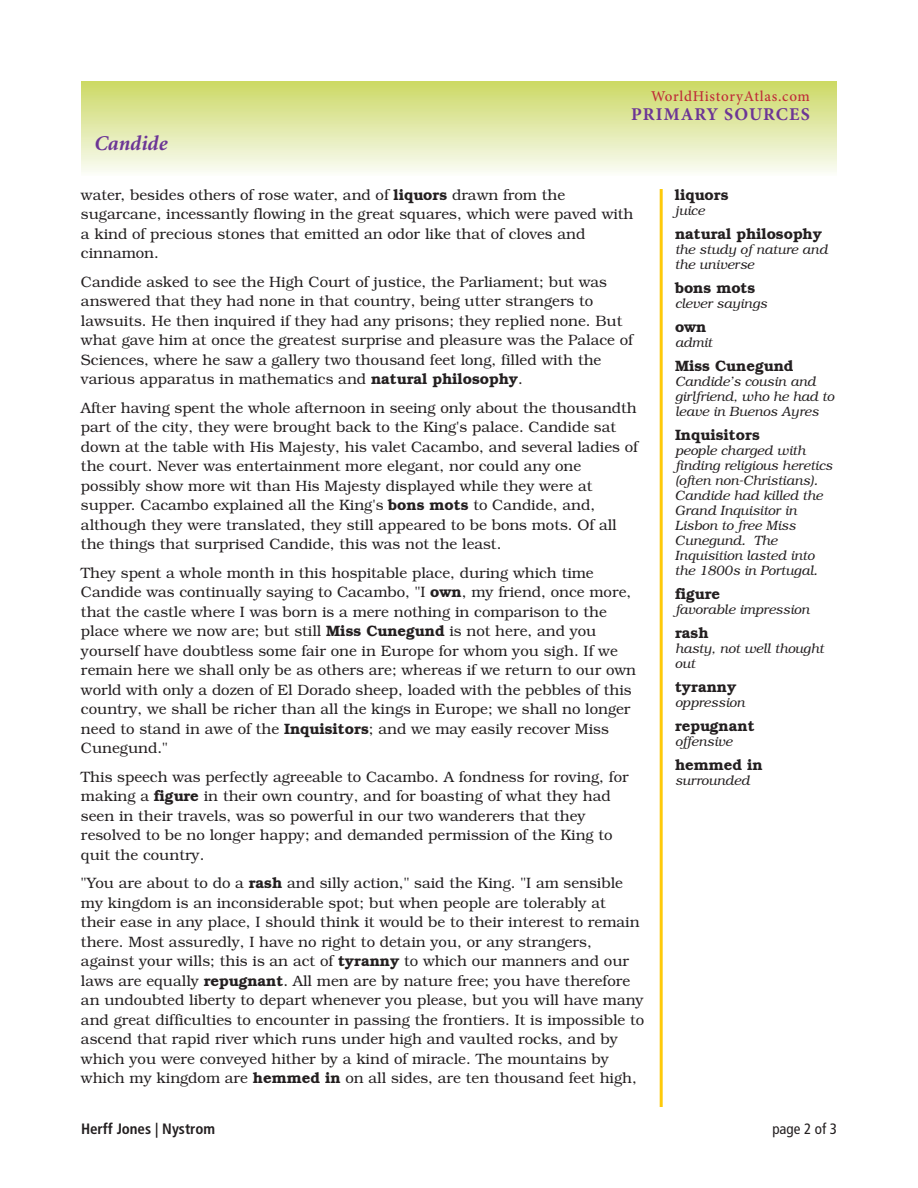
<style>
.page{position:relative;width:918px;height:1188px;background:#fff}
.page>*{position:absolute;margin:0;border:0;box-sizing:border-box;transform-origin:0 0}
.t1{font:italic 700 21px "Minion";color:#6c3595}
.t2{font:700 18px "Minion Pro";letter-spacing:.06em;color:#6c3595}
.t3{font:300 15px/19.5px "Bookman";color:#231f20}
.t4{font:600 15px "Bookman";color:#231f20}
.t5{font:500 15px "Minion Pro";letter-spacing:.045em;color:#bf2b37}
.t6{font:700 condensed 15px "Frutiger";color:#231f20}
.t7{font:condensed 15px "Frutiger";color:#231f20}
.t8{font:italic 300 13.5px/15px "Bookman";color:#231f20}
.s1{font-weight:600}
</style>
<div class="page">
<hr style="left:660px;top:189px;width:3px;height:918px;background:#feca0a">
<div style="left:81px;top:81px;width:756px;height:95px;background:linear-gradient(to bottom,#ccd863,#fafcf8)"></div>
<h1 class="t1" style="left:94px;top:135px;width:74px">Candide</h1>
<p class="t5" style="left:651px;top:90px;width:160px">WorldHistoryAtlas.com</p>
<p class="t2" style="left:631px;top:108px;width:180px">PRIMARY SOURCES</p>
<p class="t3" style="left:81px;top:185px;width:554px">water, besides others of rose water, and of <span class="s1">liquors</span> drawn from the sugarcane, incessantly flowing in the great squares, which were paved with a kind of precious stones that emitted an odor like that of cloves and cinnamon.</p>
<p class="t3" style="left:81px;top:272px;width:554px">Candide asked to see the High Court of justice, the Parliament; but was answered that they had none in that country, being utter strangers to lawsuits. He then inquired if they had any prisons; they replied none. But what gave him at once the greatest surprise and pleasure was the Palace of Sciences, where he saw a gallery two thousand feet long, filled with the various apparatus in mathematics and <span class="s1">natural philosophy</span>.</p>
<p class="t3" style="left:81px;top:398px;width:558px">After having spent the whole afternoon in seeing only about the thousandth part of the city, they were brought back to the King's palace. Candide sat down at the table with His Majesty, his valet Cacambo, and several ladies of the court. Never was entertainment more elegant, nor could any one possibly show more wit than His Majesty displayed while they were at supper. Cacambo explained all the King's <span class="s1">bons mots</span> to Candide, and, although they were translated, they still appeared to be bons mots. Of all the things that surprised Candide, this was not the least.</p>
<p class="t3" style="left:81px;top:563px;width:557px">They spent a whole month in this hospitable place, during which time Candide was continually saying to Cacambo, "I <span class="s1">own</span>, my friend, once more, that the castle where I was born is a mere nothing in comparison to the place where we now are; but still <span class="s1">Miss Cunegund</span> is not here, and you yourself have doubtless some fair one in Europe for whom you sigh. If we remain here we shall only be as others are; whereas if we return to our own world with only a dozen of El Dorado sheep, loaded with the pebbles of this country, we shall be richer than all the kings in Europe; we shall no longer need to stand in awe of the <span class="s1">Inquisitors</span>; and we may easily recover Miss Cunegund."</p>
<p class="t3" style="left:81px;top:767px;width:549px">This speech was perfectly agreeable to Cacambo. A fondness for roving, for making a <span class="s1">figure</span> in their own country, and for boasting of what they had seen in their travels, was so powerful in our two wanderers that they resolved to be no longer happy; and demanded permission of the King to quit the country.</p>
<p class="t3" style="left:81px;top:874px;width:565px">"You are about to do a <span class="s1">rash</span> and silly action," said the King. "I am sensible my kingdom is an inconsiderable spot; but when people are tolerably at<br>their ease in any place, I should think it would be to their interest to remain there. Most assuredly, I have no right to detain you, or any strangers, against your wills; this is an act of <span class="s1">tyranny</span> to which our manners and our laws are equally <span class="s1">repugnant</span>. All men are by nature free; you have therefore an undoubted liberty to depart whenever you please, but you will have many and great difficulties to encounter in passing the frontiers. It is impossible to ascend that rapid river which runs under high and vaulted rocks, and by which you were conveyed hither by a kind of miracle. The mountains by which my kingdom are <span class="s1">hemmed in</span> on all sides, are ten thousand feet high,</p>
<p class="t4" style="left:675px;top:186px;width:55px">liquors</p>
<p class="t8" style="left:675px;top:203px;width:31px">juice</p>
<p class="t4" style="left:675px;top:225px;width:149px">natural philosophy</p>
<p class="t8" style="left:675px;top:242px;width:154px">the study of nature and the universe</p>
<p class="t4" style="left:675px;top:279px;width:82px">bons mots</p>
<p class="t8" style="left:675px;top:296px;width:94px">clever sayings</p>
<p class="t4" style="left:675px;top:318px;width:33px">own</p>
<p class="t8" style="left:675px;top:335px;width:39px">admit</p>
<p class="t4" style="left:675px;top:357px;width:120px">Miss Cunegund</p>
<p class="t8" style="left:675px;top:374px;width:161px">Candide’s cousin and girlfriend, who he had to leave in Buenos Ayres</p>
<p class="t4" style="left:675px;top:426px;width:86px">Inquisitors</p>
<p class="t8" style="left:675px;top:443px;width:159px">people charged with finding religious heretics (often non-Christians).<br>Candide had killed the<br>Grand Inquisitor in<br>Lisbon to free Miss<br>Cunegund. The<br>Inquisition lasted into the 1800s in Portugal.</p>
<p class="t4" style="left:675px;top:585px;width:47px">figure</p>
<p class="t8" style="left:675px;top:602px;width:136px">favorable impression</p>
<p class="t4" style="left:675px;top:624px;width:35px">rash</p>
<p class="t8" style="left:675px;top:641px;width:150px">hasty, not well thought out</p>
<p class="t4" style="left:675px;top:678px;width:63px">tyranny</p>
<p class="t8" style="left:675px;top:695px;width:71px">oppression</p>
<p class="t4" style="left:675px;top:717px;width:81px">repugnant</p>
<p class="t8" style="left:675px;top:734px;width:59px">offensive</p>
<p class="t4" style="left:675px;top:756px;width:89px">hemmed in</p>
<p class="t8" style="left:675px;top:773px;width:76px">surrounded</p>
<p class="t6" style="left:81px;top:1123px;width:136px">Herff Jones | Nystrom</p>
<p class="t7" style="left:772px;top:1123px;width:66px">page 2 of 3</p>
</div>
